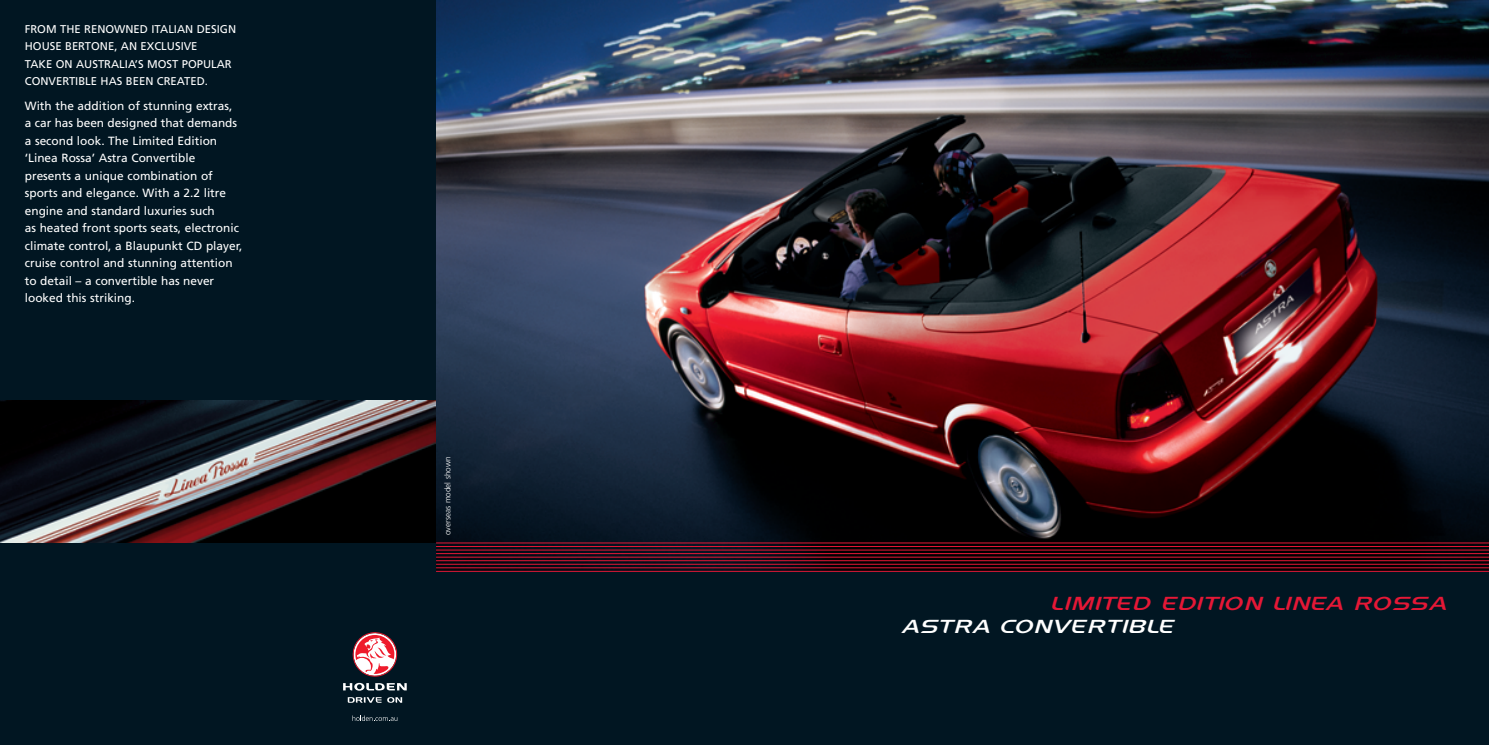
<style>
.page{position:relative;width:1489px;height:745px;background:#fff}
.page>*{position:absolute;margin:0;border:0;box-sizing:border-box;transform-origin:0 0}
.t1{font:italic 300 18.75px "Holdabet O4";color:#e51836}
.t2{font:italic 300 18.75px "Holdabet O4";color:#fff}
.t3{font:11.88px/17.5px "Frutiger";color:#fff}
.t4{font:11.25px/17.5px "Frutiger";color:#fff}
.t5{font:300 8.12px "Frutiger";color:#fff}
</style>
<div class="page">
<div style="left:0;top:0;width:436px;height:744px;background:#011622"></div>
<img style="left:0;top:400px;width:436px;height:142px">
<img style="left:436px;top:0;width:1052px;height:570px">
<div style="left:436px;top:571px;width:1052px;height:173px;background:#011622"></div>
<hr style="left:436px;top:542px;width:1052px;height:1px;background:#e51836">
<hr style="left:436px;top:546px;width:1052px;height:1px;background:#e51836">
<hr style="left:436px;top:549px;width:1052px;height:1px;background:#e51836">
<hr style="left:436px;top:553px;width:1052px;height:1px;background:#e51836">
<hr style="left:436px;top:556px;width:1052px;height:1px;background:#e51836">
<hr style="left:436px;top:560px;width:1052px;height:1px;background:#e51836">
<hr style="left:436px;top:563px;width:1052px;height:1px;background:#e51836">
<hr style="left:436px;top:567px;width:1052px;height:1px;background:#e51836">
<hr style="left:436px;top:570px;width:1052px;height:1px;background:#e51836">
<svg style="left:343px;top:632px;width:64px;height:58px"></svg>
<svg style="left:348px;top:697px;width:33px;height:5px"></svg>
<svg style="left:387px;top:697px;width:15px;height:5px"></svg>
<svg style="left:352px;top:715px;width:45px;height:5px"></svg>
<p class="t4" style="left:25px;top:21px;width:213px">FROM THE RENOWNED ITALIAN DESIGN<br>HOUSE BERTONE, AN EXCLUSIVE<br>TAKE ON AUSTRALIA’S MOST POPULAR<br>CONVERTIBLE HAS BEEN CREATED.</p>
<p class="t3" style="left:25px;top:98px;width:219px">With the addition of stunning extras,<br>a car has been designed that demands a second look. The Limited Edition ‘Linea Rossa’ Astra Convertible presents a unique combination of sports and elegance. With a 2.2 litre engine and standard luxuries such<br>as heated front sports seats, electronic climate control, a Blaupunkt CD player, cruise control and stunning attention to detail – a convertible has never looked this striking.</p>
<p class="t5" style="left:444px;top:535px;width:80px;rotate:-90deg">overseas model shown</p>
<h1 class="t1" style="left:1050px;top:596px;width:397px">LIMITED EDITION LINEA ROSSA</h1>
<h1 class="t2" style="left:901px;top:619px;width:274px">ASTRA CONVERTIBLE</h1>
</div>
